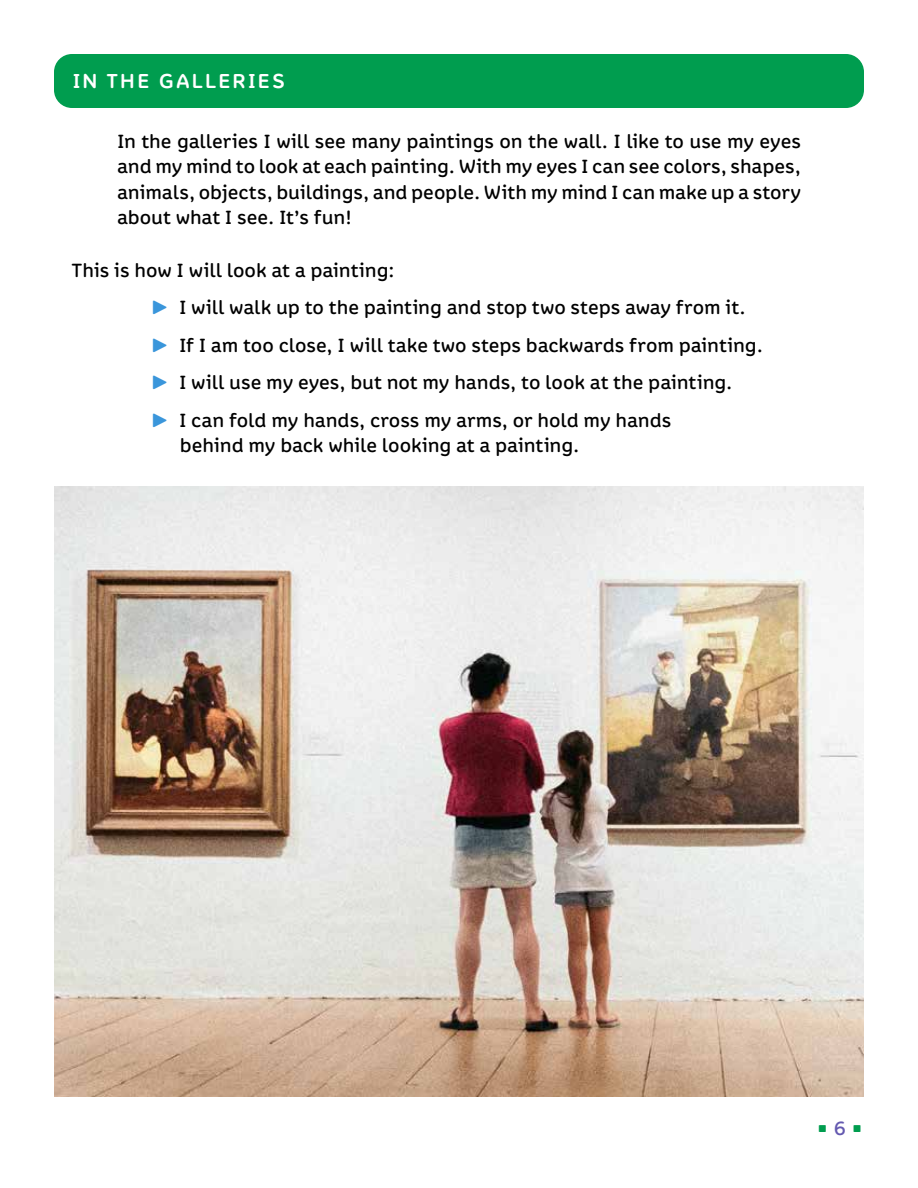
<style>
.page{position:relative;width:918px;height:1188px;background:#fff}
.page>*{position:absolute;margin:0;border:0;box-sizing:border-box;transform-origin:0 0}
.t1{font:25.5px "Colette";letter-spacing:.045em;color:#fff}
.t2{font:19.5px/37.5px "Colette";letter-spacing:-.005em;color:#000;text-align:justify}
.t3{font:13.5px "Colette";color:#009d4f}
.s1{color:#3a96db}
.s2{font-size:19.5px;color:#6459b0}
</style>
<div class="page">
<div style="left:54px;top:54px;width:810px;height:54px;background:#009d4f;border-radius:18px"></div>
<img style="left:54px;top:486px;width:810px;height:610px">
<h1 class="t1" style="left:72px;top:62px;width:215px">In the Galleries</h1>
<p class="t2" style="left:117px;top:128px;width:686px;line-height:25.5px">In the galleries I will see many paintings on the wall. I like to use my eyes and my mind to look at each painting. With my eyes I can see colors, shapes, animals, objects, buildings, and people. With my mind I can make up a story about what I see. It’s fun!</p>
<p class="t2" style="left:150px;top:251px;width:614px;text-align:left;text-indent:-78px">This is how I will look at a painting:<br><span class="s1">▶</span> I will walk up to the painting and stop two steps away from it. <span class="s1">▶</span> If I am too close, I will take two steps backwards from painting. <span class="s1">▶</span> I will use my eyes, but not my hands, to look at the painting.<br><span class="s1">▶</span> I can fold my hands, cross my arms, or hold my hands</p>
<p class="t2" style="left:180px;top:426px;width:401px">behind my back while looking at a painting.</p>
<p class="t3" style="left:816px;top:1118px;width:50px">▪<span class="s2">6</span>▪</p>
</div>
